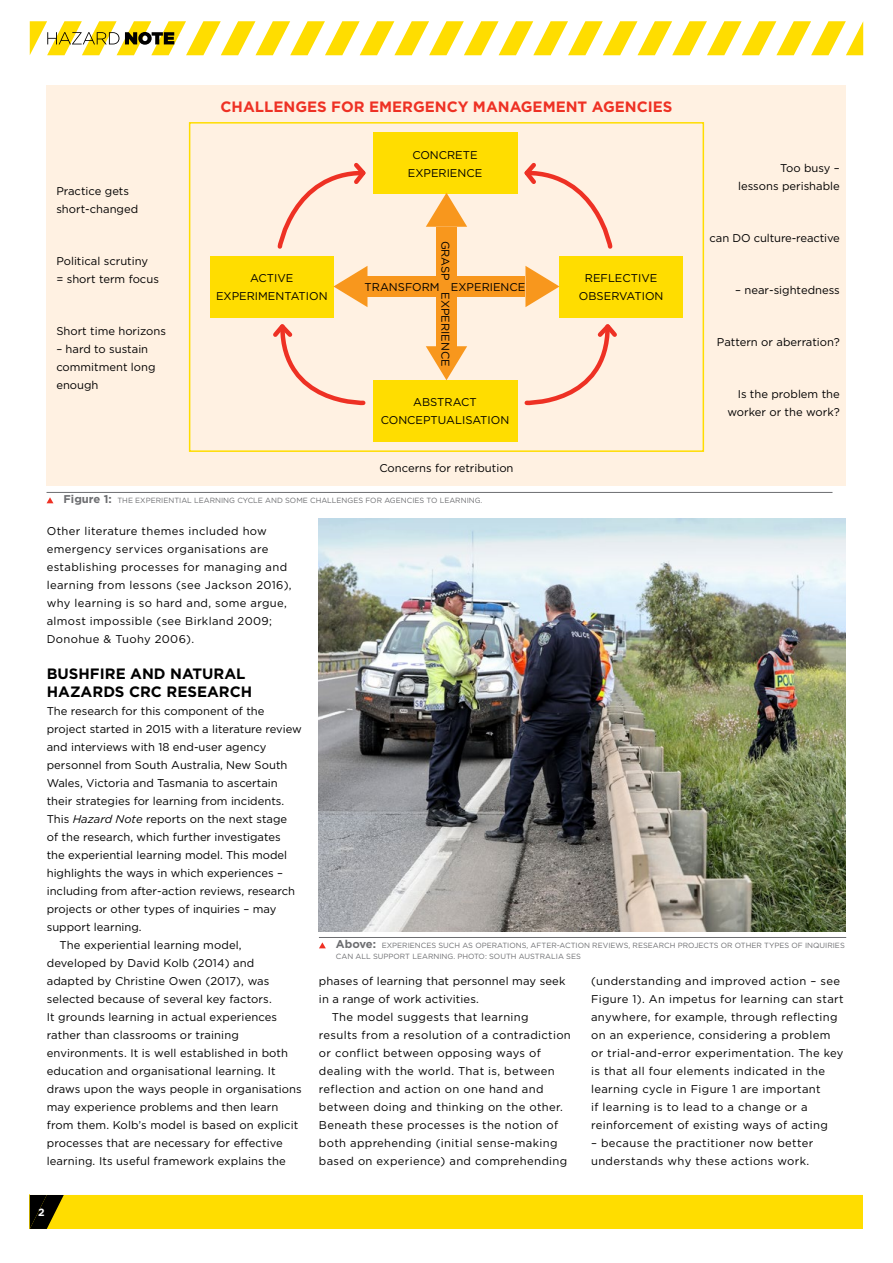
<style>
.page{position:relative;width:893px;height:1263px;background:#fff}
.page>*{position:absolute;margin:0;border:0;box-sizing:border-box;transform-origin:0 0}
.t1{font:700 15px "Gotham";color:#ee3124}
.t2{font:700 15px/18px "Gotham";color:#000}
.t3{font:11.25px/18px "Gotham";letter-spacing:.01em;color:#000;text-align:center}
.t4{font:11.25px/18px "Gotham";letter-spacing:.03em;color:#000}
.t5{font:11.25px "Gotham";letter-spacing:-.01em;color:#000}
.t6{font:700 10.5px "Gotham";color:#fff}
.t7{font:7.5px/10.5px "Gotham";color:#6d6e71}
.s1{font-weight:700;font-size:11.25px}
.s2{font-style:italic}
</style>
<div class="page">
<div style="left:47px;top:85px;width:799px;height:401px;background:#fff1e2"></div>
<hr style="left:47px;top:492px;width:785px;height:1px;background:#6d6e71">
<svg style="left:47px;top:497px;width:6px;height:6px"></svg>
<div style="left:189px;top:122px;width:515px;height:330px;border:2px solid #fd0"></div>
<div style="left:373px;top:380px;width:144px;height:61px;background:#fd0"></div>
<div style="left:210px;top:256px;width:123px;height:61px;background:#fd0"></div>
<div style="left:559px;top:256px;width:124px;height:61px;background:#fd0"></div>
<div style="left:373px;top:133px;width:144px;height:61px;background:#fd0"></div>
<svg style="left:273px;top:324px;width:93px;height:82px"></svg>
<svg style="left:524px;top:324px;width:93px;height:82px"></svg>
<svg style="left:277px;top:162px;width:89px;height:87px"></svg>
<svg style="left:524px;top:163px;width:89px;height:86px"></svg>
<div style="left:367px;top:276px;width:158px;height:21px;background:#f8971d"></div>
<svg style="left:333px;top:266px;width:34px;height:41px"></svg>
<svg style="left:525px;top:266px;width:34px;height:41px"></svg>
<div style="left:436px;top:227px;width:21px;height:119px;background:#f8971d"></div>
<svg style="left:426px;top:346px;width:41px;height:34px"></svg>
<svg style="left:426px;top:193px;width:41px;height:34px"></svg>
<img style="left:319px;top:519px;width:527px;height:412px">
<hr style="left:319px;top:937px;width:527px;height:1px;background:#6d6e71">
<svg style="left:319px;top:942px;width:7px;height:6px"></svg>
<div style="left:30px;top:1195px;width:833px;height:34px;background:#fd0"></div>
<svg style="left:30px;top:1195px;width:34px;height:34px"></svg>
<svg style="left:30px;top:21px;width:833px;height:34px"></svg>
<h1 class="t1" style="left:221px;top:97px;width:453px">CHALLENGES FOR EMERGENCY MANAGEMENT AGENCIES</h1>
<p class="t3" style="left:56px;top:181px;width:83px;text-align:left">Practice gets short‑changed</p>
<p class="t3" style="left:56px;top:251px;width:104px;text-align:left">Political scrutiny<br>= short term focus</p>
<p class="t3" style="left:56px;top:321px;width:111px">Short time horizons</p>
<p class="t3" style="left:56px;top:339px;width:101px;text-align:left">– hard to sustain commitment long enough</p>
<p class="t3" style="left:408px;top:145px;width:76px">CONCRETE<br>EXPERIENCE</p>
<p class="t3" style="left:455px;top:240px;width:128px;rotate:90deg">GRASP EXPERIENCE</p>
<p class="t3" style="left:216px;top:269px;width:113px">ACTIVE<br>EXPERIMENTATION</p>
<p class="t3" style="left:579px;top:269px;width:86px">REFLECTIVE<br>OBSERVATION</p>
<p class="t3" style="left:365px;top:278px;width:162px">TRANSFORM EXPERIENCE</p>
<p class="t3" style="left:381px;top:393px;width:130px">ABSTRACT<br>CONCEPTUALISATION</p>
<p class="t3" style="left:379px;top:458px;width:136px">Concerns for retribution</p>
<p class="t7" style="left:64px;top:495px;width:420px"><span class="s1">Figure 1:</span> THE EXPERIENTIAL LEARNING CYCLE AND SOME CHALLENGES FOR AGENCIES TO LEARNING.</p>
<p class="t3" style="left:738px;top:159px;width:103px;text-align:right">Too busy – lessons perishable</p>
<p class="t5" style="left:710px;top:231px;width:132px">can DO culture-reactive</p>
<p class="t3" style="left:735px;top:281px;width:106px">– near-sightedness</p>
<p class="t3" style="left:717px;top:333px;width:124px">Pattern or aberration?</p>
<p class="t3" style="left:727px;top:385px;width:114px;text-align:right">Is the problem the worker or the work?</p>
<p class="t4" style="left:47px;top:522px;width:246px">Other literature themes included how emergency services organisations are establishing processes for managing and learning from lessons (see Jackson 2016), why learning is so hard and, some argue, almost impossible (see Birkland 2009; Donohue &amp; Tuohy 2006).</p>
<h1 class="t2" style="left:47px;top:665px;width:207px">BUSHFIRE AND NATURAL<br>HAZARDS CRC RESEARCH</h1>
<p class="t3" style="left:47px;top:702px;width:219px">The research for this component of the</p>
<p class="t3" style="left:47px;top:720px;width:257px">project started in 2015 with a literature review</p>
<p class="t3" style="left:47px;top:738px;width:221px">and interviews with 18 end-user agency</p>
<p class="t3" style="left:47px;top:756px;width:242px">personnel from South Australia, New South</p>
<p class="t3" style="left:47px;top:774px;width:232px">Wales, Victoria and Tasmania to ascertain</p>
<p class="t3" style="left:47px;top:792px;width:239px">their strategies for learning from incidents.</p>
<p class="t3" style="left:47px;top:810px;width:242px">This <span class="s2">Hazard Note</span> reports on the next stage</p>
<p class="t3" style="left:47px;top:828px;width:235px">of the research, which further investigates</p>
<p class="t3" style="left:47px;top:846px;width:242px">the experiential learning model. This model</p>
<p class="t3" style="left:47px;top:864px;width:238px">highlights the ways in which experiences –</p>
<p class="t3" style="left:47px;top:882px;width:250px">including from after-action reviews, research</p>
<p class="t3" style="left:47px;top:900px;width:231px">projects or other types of inquiries – may</p>
<p class="t3" style="left:47px;top:918px;width:96px">support learning.</p>
<p class="t3" style="left:60px;top:936px;width:184px">The experiential learning model,</p>
<p class="t3" style="left:47px;top:954px;width:209px">developed by David Kolb (2014) and</p>
<p class="t3" style="left:47px;top:972px;width:224px">adapted by Christine Owen (2017), was</p>
<p class="t3" style="left:47px;top:990px;width:226px">selected because of several key factors.</p>
<p class="t3" style="left:47px;top:1008px;width:232px">It grounds learning in actual experiences</p>
<p class="t3" style="left:47px;top:1026px;width:194px">rather than classrooms or training</p>
<p class="t3" style="left:47px;top:1044px;width:243px">environments. It is well established in both</p>
<p class="t3" style="left:47px;top:1062px;width:230px">education and organisational learning. It</p>
<p class="t3" style="left:47px;top:1080px;width:257px">draws upon the ways people in organisations</p>
<p class="t3" style="left:47px;top:1098px;width:233px">may experience problems and then learn</p>
<p class="t3" style="left:47px;top:1116px;width:253px">from them. Kolb’s model is based on explicit</p>
<p class="t3" style="left:47px;top:1134px;width:238px">processes that are necessary for effective</p>
<p class="t3" style="left:47px;top:1152px;width:240px">learning. Its useful framework explains the</p>
<p class="t6" style="left:38px;top:1205px;width:8px">2</p>
<p class="t7" style="left:336px;top:940px;width:510px"><span class="s1">Above:</span> EXPERIENCES SUCH AS OPERATIONS, AFTER-ACTION REVIEWS, RESEARCH PROJECTS OR OTHER TYPES OF INQUIRIES<br>CAN ALL SUPPORT LEARNING. PHOTO: SOUTH AUSTRALIA SES</p>
<p class="t3" style="left:319px;top:972px;width:248px">phases of learning that personnel may seek</p>
<p class="t3" style="left:319px;top:990px;width:161px">in a range of work activities.</p>
<p class="t4" style="left:332px;top:1008px;width:198px">The model suggests that learning</p>
<p class="t4" style="left:319px;top:1026px;width:253px">results from a resolution of a contradiction</p>
<p class="t4" style="left:319px;top:1044px;width:223px">or conflict between opposing ways of</p>
<p class="t4" style="left:319px;top:1062px;width:237px">dealing with the world. That is, between</p>
<p class="t4" style="left:319px;top:1080px;width:226px">reflection and action on one hand and</p>
<p class="t4" style="left:319px;top:1098px;width:245px">between doing and thinking on the other.</p>
<p class="t4" style="left:319px;top:1116px;width:241px">Beneath these processes is the notion of</p>
<p class="t4" style="left:319px;top:1134px;width:240px">both apprehending (initial sense-making</p>
<p class="t4" style="left:319px;top:1152px;width:250px">based on experience) and comprehending</p>
<p class="t4" style="left:591px;top:972px;width:254px">(understanding and improved action – see Figure 1). An impetus for learning can start anywhere, for example, through reflecting on an experience, considering a problem or trial-and-error experimentation. The key is that all four elements indicated in the learning cycle in Figure 1 are important<br>if learning is to lead to a change or a reinforcement of existing ways of acting</p>
<p class="t4" style="left:591px;top:1134px;width:224px">– because the practitioner now better understands why these actions work.</p>
</div>
